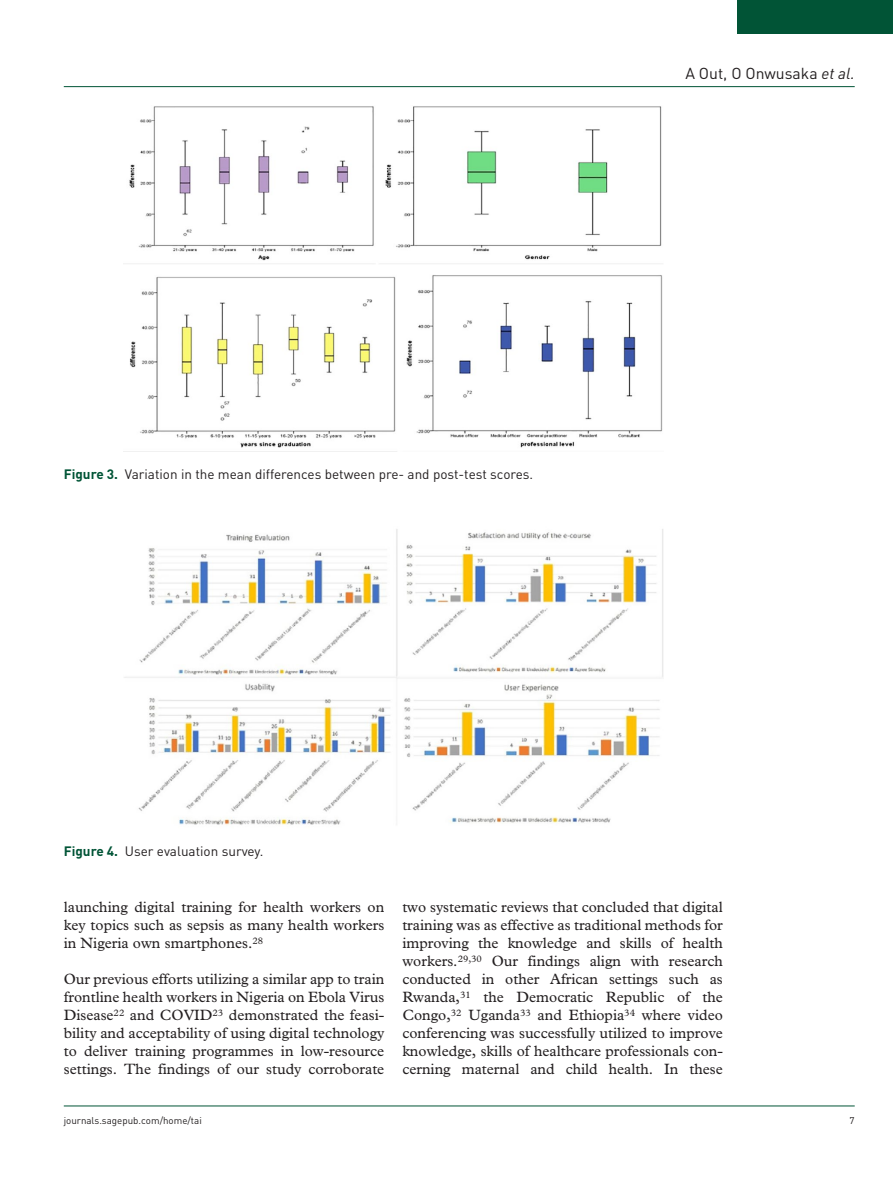
<style>
.page{position:relative;width:893px;height:1191px;background:#fff}
.page>*{position:absolute;margin:0;border:0;box-sizing:border-box;transform-origin:0 0}
.t1{font:15.75px "DIN";color:#231f20}
.t2{font:15px/18px "Plantin Std";color:#231f20;text-align:justify}
.t3{font:13.5px "DIN";color:#231f20}
.t4{font:9.75px "DIN";color:#231f20}
.s1{font-style:italic}
.s2{font-weight:700;color:#015436}
</style>
<div class="page">
<hr style="left:64px;top:86px;width:791px;height:1px;background:#015436">
<hr style="left:64px;top:1105px;width:791px;height:1px;background:#015436">
<div style="left:738px;top:0;width:155px;height:34px;background:#015436"></div>
<img style="left:123px;top:106px;width:540px;height:346px">
<img style="left:124px;top:529px;width:539px;height:296px">
<p class="t1" style="left:685px;top:63px;width:171px">A Out, O Onwusaka <span class="s1">et al.</span></p>
<p class="t3" style="left:64px;top:466px;width:471px"><span class="s2">Figure 3.</span> Variation in the mean differences between pre- and post-test scores.</p>
<p class="t3" style="left:64px;top:843px;width:201px"><span class="s2">Figure 4.</span> User evaluation survey.</p>
<p class="t2" style="left:64px;top:898px;width:322px">launching digital training for health workers on key topics such as sepsis as many health workers in Nigeria own smartphones.<sup>28</sup></p>
<p class="t2" style="left:64px;top:970px;width:322px">Our previous efforts utilizing a similar app to train frontline health workers in Nigeria on Ebola Virus Disease<sup>22</sup> and COVID<sup>23</sup> demonstrated the feasi&shy;bility and acceptability of using digital technology to deliver training programmes in low-resource settings. The findings of our study corroborate</p>
<p class="t2" style="left:402px;top:898px;width:322px">two systematic reviews that concluded that digital training was as effective as traditional methods for improving the knowledge and skills of health workers.<sup>29,30</sup> Our findings align with research conducted in other African settings such as Rwanda,<sup>31</sup> the Democratic Republic of the Congo,<sup>32</sup> Uganda<sup>33</sup> and Ethiopia<sup>34</sup> where video conferencing was successfully utilized to improve knowledge, skills of healthcare professionals con&shy;cerning maternal and child health. In these</p>
<p class="t4" style="left:64px;top:1114px;width:140px">journals.sagepub.com/home/tai</p>
<p class="t4" style="left:850px;top:1114px;width:7px">7</p>
</div>
